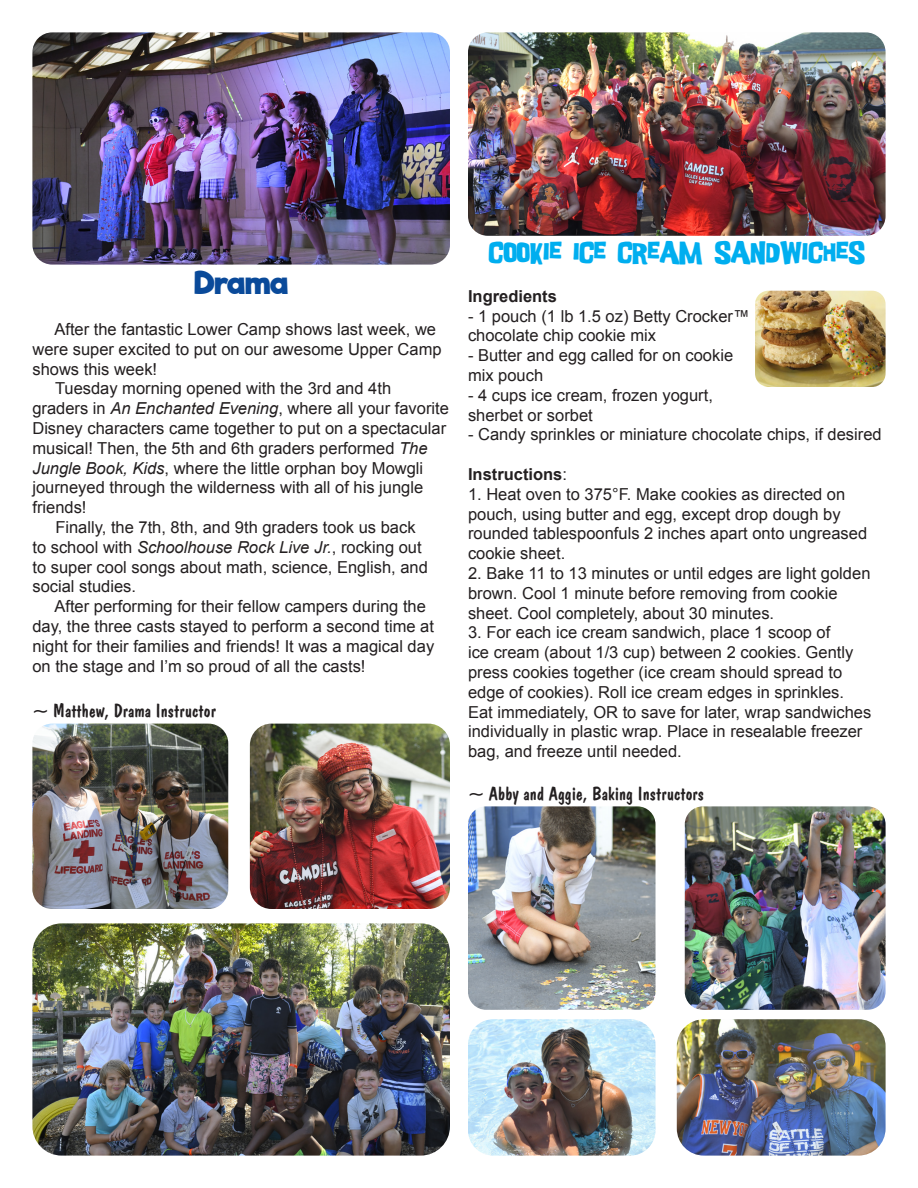
<style>
.page{position:relative;width:918px;height:1188px;background:#fff}
.page>*{position:absolute;margin:0;border:0;box-sizing:border-box;transform-origin:0 0}
.t1{font:700 30px "Riffic Free";color:#0a4a9a}
.t2{font:24px "Good Girl";color:#00aeef}
.t3{font:19.5px "Dom Casual BT";color:#231f20}
.t4{font:16.5px/19.8px "Arial";color:#231f20}
.t5{font:700 16.5px "Arial";color:#231f20}
.s1{font-style:italic}
.s2{font-weight:400}
</style>
<div class="page">
<img style="left:32px;top:923px;width:418px;height:233px">
<img style="left:32px;top:724px;width:196px;height:185px">
<img style="left:32px;top:32px;width:418px;height:233px">
<img style="left:250px;top:724px;width:200px;height:185px">
<img style="left:755px;top:291px;width:130px;height:96px">
<img style="left:468px;top:806px;width:187px;height:204px">
<img style="left:684px;top:806px;width:201px;height:204px">
<img style="left:468px;top:32px;width:417px;height:204px">
<img style="left:468px;top:1019px;width:187px;height:137px">
<img style="left:676px;top:1019px;width:209px;height:137px">
<p class="t1" style="left:194px;top:264px;width:95px">Drama</p>
<p class="t4" style="left:32px;top:319px;width:411px;text-indent:22px">After the fantastic Lower Camp shows last week, we were super excited to put on our awesome Upper Camp shows this week!</p>
<p class="t4" style="left:32px;top:379px;width:418px;text-indent:23px">Tuesday morning opened with the 3rd and 4th graders in <span class="s1">An Enchanted Evening</span>, where all your favorite Disney characters came together to put on a spectacular musical! Then, the 5th and 6th graders performed <span class="s1">The Jungle Book, Kids</span>, where the little orphan boy Mowgli journeyed through the wilderness with all of his jungle friends!</p>
<p class="t4" style="left:32px;top:517px;width:397px;text-indent:23px">Finally, the 7th, 8th, and 9th graders took us back to school with <span class="s1">Schoolhouse Rock Live Jr.</span>, rocking out to super cool songs about math, science, English, and social studies.</p>
<p class="t4" style="left:32px;top:597px;width:403px;text-indent:22px">After performing for their fellow campers during the day, the three casts stayed to perform a second time at night for their families and friends! It was a magical day on the stage and I’m so proud of all the casts!</p>
<p class="t3" style="left:32px;top:698px;width:185px">~ Matthew, Drama Instructor</p>
<p class="t2" style="left:489px;top:241px;width:377px">COOKIE ICE CREAM SANDWICHES</p>
<p class="t5" style="left:468px;top:285px;width:90px">Ingredients</p>
<p class="t4" style="left:468px;top:306px;width:283px">- 1 pouch (1 lb 1.5 oz) Betty Crocker™ chocolate chip cookie mix</p>
<p class="t4" style="left:468px;top:346px;width:267px">- Butter and egg called for on cookie mix pouch</p>
<p class="t4" style="left:468px;top:385px;width:246px">- 4 cups ice cream, frozen yogurt, sherbet or sorbet</p>
<p class="t4" style="left:468px;top:425px;width:415px">- Candy sprinkles or miniature chocolate chips, if desired</p>
<p class="t5" style="left:468px;top:463px;width:101px">Instructions<span class="s2">:</span></p>
<p class="t4" style="left:468px;top:484px;width:400px">1. Heat oven to 375°F. Make cookies as directed on pouch, using butter and egg, except drop dough by rounded tablespoonfuls 2 inches apart onto ungreased cookie sheet.</p>
<p class="t4" style="left:468px;top:563px;width:404px">2. Bake 11 to 13 minutes or until edges are light golden brown. Cool 1 minute before removing from cookie sheet. Cool completely, about 30 minutes.</p>
<p class="t4" style="left:468px;top:623px;width:405px">3. For each ice cream sandwich, place 1 scoop of<br>ice cream (about 1/3 cup) between 2 cookies. Gently press cookies together (ice cream should spread to edge of cookies). Roll ice cream edges in sprinkles.<br>Eat immediately, OR to save for later, wrap sandwiches individually in plastic wrap. Place in resealable freezer bag, and freeze until needed.</p>
<p class="t3" style="left:468px;top:782px;width:238px">~ Abby and Aggie, Baking Instructors</p>
</div>
